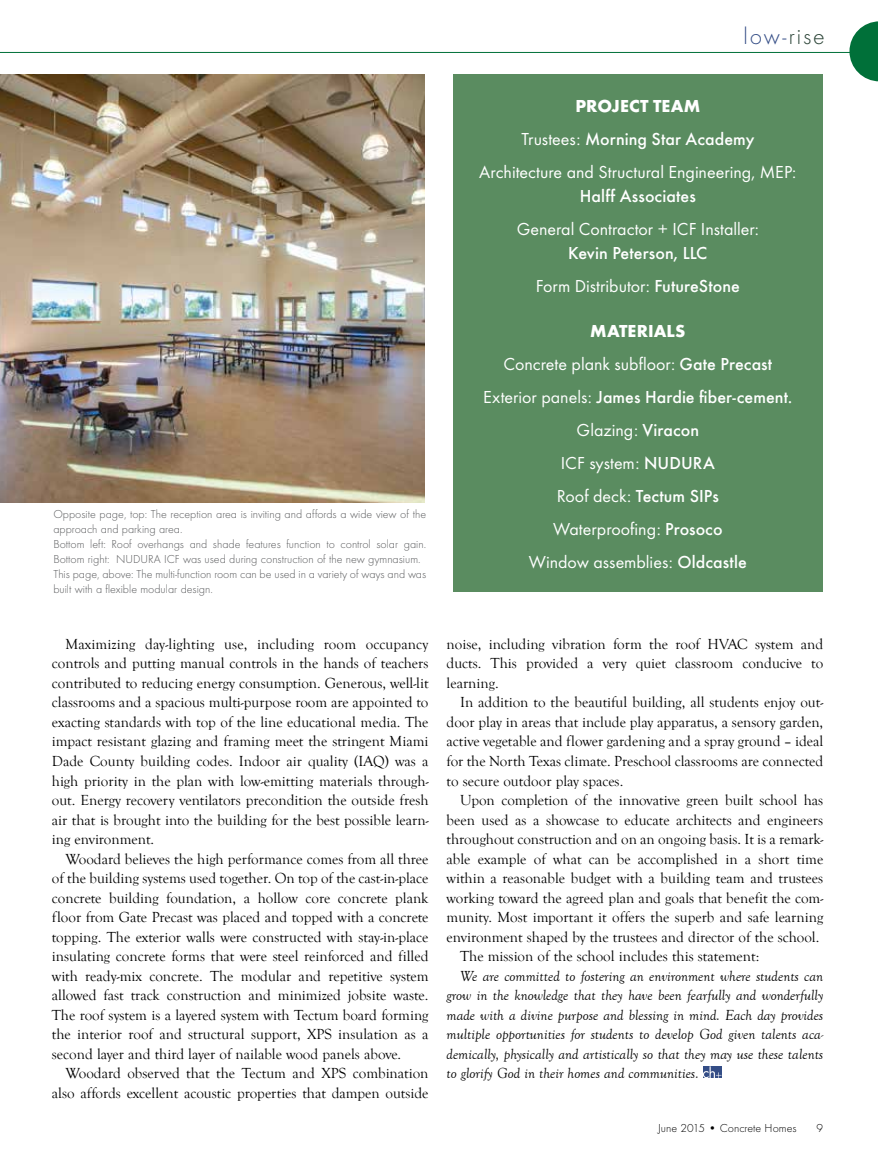
<style>
.page{position:relative;width:878px;height:1175px;background:#fff}
.page>*{position:absolute;margin:0;border:0;box-sizing:border-box;transform-origin:0 0}
.t1{font:300 24px "Futura T";letter-spacing:.075em;color:#344d86}
.t2{font:18px/33px "Futura T";color:#fff;text-align:center}
.t3{font:500 18px/33px "Futura T";letter-spacing:.005em;color:#fff;text-align:center}
.t4{font:15px/19.5px "Goudy Old Style T";color:#000;text-align:justify}
.t5{font:italic 15px/19.5px "Goudy Old Style T";color:#000;text-align:justify}
.t6{font:300 12px/15px "Futura T";color:#58595b}
.t7{font:300 12px "Futura T";color:#000}
.s1{color:#2c4538}
.s2{font-weight:700}
.s3{font-weight:500}
.s4{font-weight:400}
</style>
<div class="page">
<hr style="left:0;top:52px;width:878px;height:1px;background:#007039">
<svg style="left:849px;top:21px;width:29px;height:60px"></svg>
<svg style="left:703px;top:1066px;width:18px;height:12px"></svg>
<img style="left:0;top:74px;width:425px;height:428px">
<div style="left:453px;top:74px;width:369px;height:518px;background:#5a8c60"></div>
<h1 class="t1" style="left:743px;top:22px;width:82px">low-<span class="s1">rise</span></h1>
<p class="t6" style="left:53px;top:506px;width:374px">Opposite page, top: The reception area is inviting and affords a wide view of the approach and parking area.<br>Bottom left: Roof overhangs and shade features function to control solar gain.<br>Bottom right: NUDURA ICF was used during construction of the new gymnasium.<br>This page, above: The multi-function room can be used in a variety of ways and was built with a flexible modular design.</p>
<p class="t4" style="left:52px;top:634px;width:378px;text-indent:14px">Maximizing day-lighting use, including room occupancy controls and putting manual controls in the hands of teachers contributed to reducing energy consumption. Generous, well-lit classrooms and a spacious multi-purpose room are appointed to exacting standards with top of the line educational media. The impact resistant glazing and framing meet the stringent Miami Dade County building codes. Indoor air quality (IAQ) was a high priority in the plan with low-emitting materials through&shy;out. Energy recovery ventilators precondition the outside fresh air that is brought into the building for the best possible learn&shy;ing environment.</p>
<p class="t4" style="left:52px;top:848px;width:378px;text-indent:14px">Woodard believes the high performance comes from all three of the building systems used together. On top of the cast-in-place concrete building foundation, a hollow core concrete plank floor from Gate Precast was placed and topped with a concrete topping. The exterior walls were constructed with stay-in-place insulating concrete forms that were steel reinforced and filled with ready-mix concrete. The modular and repetitive system allowed fast track construction and minimized jobsite waste.<br>The roof system is a layered system with Tectum board forming the interior roof and structural support, XPS insulation as a second layer and third layer of nailable wood panels above.</p>
<p class="t4" style="left:52px;top:1063px;width:378px;text-align:right">Woodard observed that the Tectum and XPS combination also affords excellent acoustic properties that dampen outside</p>
<p class="t2" style="left:479px;top:89px;width:318px"><span class="s2">PROJECT TEAM<br></span>Trustees: <span class="s3">Morning Star Academy<br></span>Architecture and Structural Engineering, MEP:</p>
<p class="t3" style="left:579px;top:179px;width:118px">Halff Associates</p>
<p class="t2" style="left:516px;top:212px;width:244px">General Contractor + ICF Installer:</p>
<p class="t3" style="left:535px;top:236px;width:206px">Kevin Peterson, LLC<br><span class="s4">Form Distributor:</span> FutureStone</p>
<p class="t2" style="left:483px;top:314px;width:311px"><span class="s2">MATERIALS<br></span>Concrete plank subfloor: <span class="s3">Gate Precast<br></span>Exterior panels: <span class="s3">James Hardie fiber-cement.<br></span>Glazing: <span class="s3">Viracon<br></span>ICF system: <span class="s3">NUDURA<br></span>Roof deck: <span class="s3">Tectum SIPs<br></span>Waterproofing: <span class="s3">Prosoco<br></span>Window assemblies: <span class="s3">Oldcastle</span></p>
<p class="t4" style="left:446px;top:634px;width:378px">noise, including vibration form the roof HVAC system and ducts. This provided a very quiet classroom conducive to learning.</p>
<p class="t4" style="left:446px;top:692px;width:378px;text-indent:14px">In addition to the beautiful building, all students enjoy out&shy;door play in areas that include play apparatus, a sensory garden, active vegetable and flower gardening and a spray ground – ideal for the North Texas climate. Preschool classrooms are connected to secure outdoor play spaces.</p>
<p class="t4" style="left:460px;top:790px;width:364px">Upon completion of the innovative green built school has</p>
<p class="t4" style="left:446px;top:809px;width:378px">been used as a showcase to educate architects and engineers</p>
<p class="t4" style="left:446px;top:829px;width:378px">throughout construction and on an ongoing basis. It is a remark-</p>
<p class="t4" style="left:446px;top:848px;width:378px">able example of what can be accomplished in a short time</p>
<p class="t4" style="left:446px;top:868px;width:378px">within a reasonable budget with a building team and trustees</p>
<p class="t4" style="left:446px;top:887px;width:378px">working toward the agreed plan and goals that benefit the com-</p>
<p class="t4" style="left:446px;top:907px;width:378px">munity. Most important it offers the superb and safe learning</p>
<p class="t4" style="left:446px;top:926px;width:374px">environment shaped by the trustees and director of the school.</p>
<p class="t4" style="left:460px;top:946px;width:301px">The mission of the school includes this statement:</p>
<p class="t5" style="left:446px;top:965px;width:378px;text-indent:14px">We are committed to fostering an environment where students can grow in the knowledge that they have been fearfully and wonderfully made with a divine purpose and blessing in mind. Each day provides multiple opportunities for students to develop God given talents aca&shy;demically, physically and artistically so that they may use these talents to glorify God in their homes and communities.</p>
<p class="t7" style="left:657px;top:1121px;width:140px">June 2015 • Concrete Homes</p>
<p class="t7" style="left:816px;top:1121px;width:8px">9</p>
</div>
